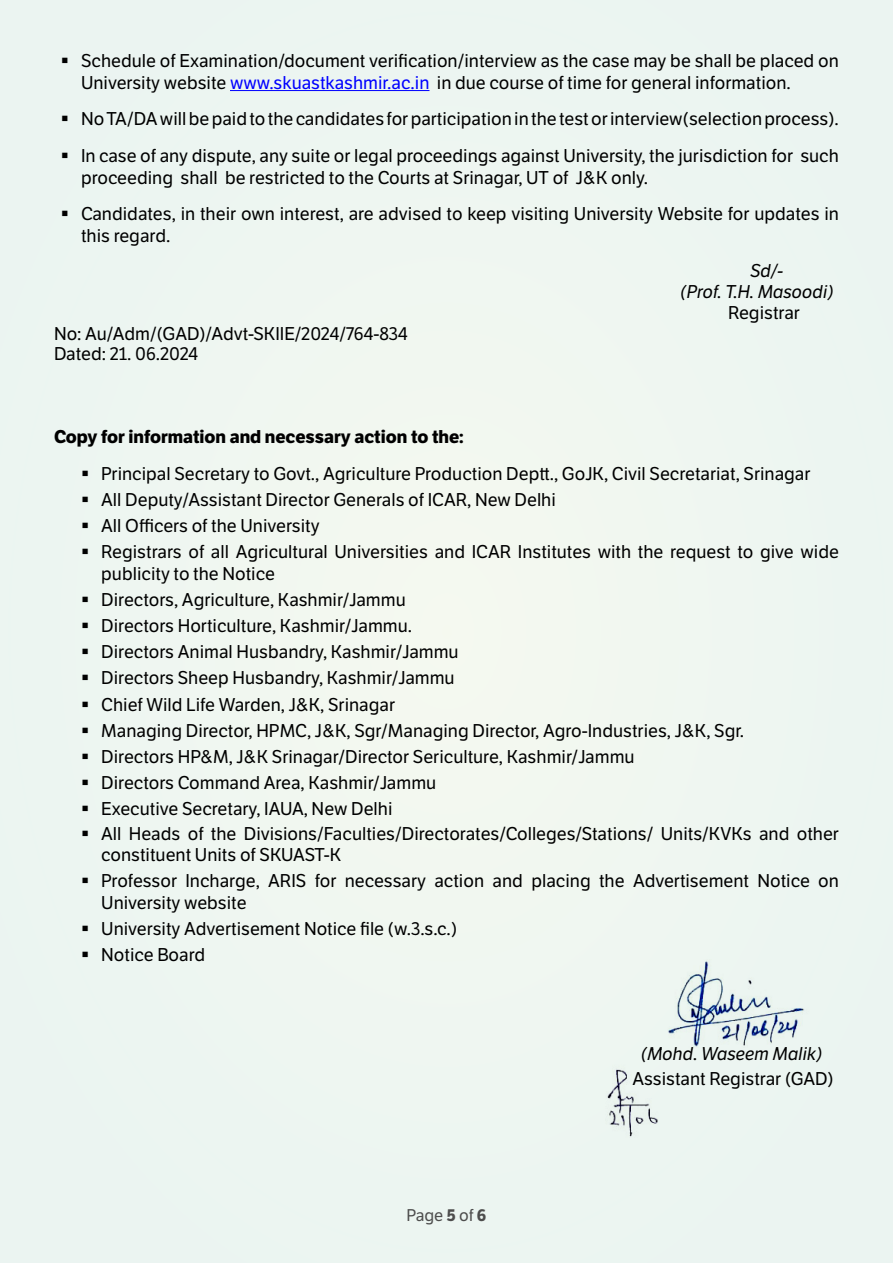
<style>
.page{position:relative;width:893px;height:1263px;background:#edf6f1}
.page>*{position:absolute;margin:0;border:0;box-sizing:border-box;transform-origin:0 0}
.t1{font:18px/21.6px "LFT Etica";color:#000}
.t2{font:700 18px "LFT Etica";color:#000}
.t3{font:italic 18px "LFT Etica";color:#000}
.No_Spacing{font:16.5px "LFT Etica";color:#4d4d4d}
.s1{color:#00f}
.s2{font-weight:700}
</style>
<div class="page">
<hr style="left:230px;top:90px;width:199px;height:1px;background:#00f">
<img style="left:668px;top:961px;width:136px;height:86px">
<img style="left:607px;top:1069px;width:51px;height:68px">
<p class="t1" style="left:81px;top:50px;width:759px;text-indent:-20px">▪ Schedule of Examination/document verification/interview as the case may be shall be placed on<br>University website <span class="s1">www.skuastkashmir.ac.in</span> in due course of time for general information.</p>
<p class="t1" style="left:61px;top:109px;width:780px">▪ No TA/DA will be paid to the candidates for participation in the test or interview(selection process).</p>
<p class="t1" style="left:81px;top:145px;width:759px;text-indent:-20px">▪ In case of any dispute, any suite or legal proceedings against University, the jurisdiction for such proceeding shall be restricted to the Courts at Srinagar, UT of J&amp;K only.</p>
<p class="t1" style="left:81px;top:203px;width:759px;text-indent:-20px">▪ Candidates, in their own interest, are advised to keep visiting University Website for updates in this regard.</p>
<p class="t3" style="left:750px;top:260px;width:35px">Sd/-</p>
<p class="t3" style="left:681px;top:281px;width:154px">(Prof. T.H. Masoodi)</p>
<p class="t1" style="left:728px;top:302px;width:73px">Registrar</p>
<p class="t1" style="left:54px;top:323px;width:355px">No: Au/Adm/(GAD)/Advt-SKIIE/2024/764-834</p>
<p class="t1" style="left:54px;top:343px;width:146px">Dated: 21. 06.2024</p>
<p class="t2" style="left:54px;top:426px;width:411px">Copy for information and necessary action to the:</p>
<p class="t1" style="left:81px;top:463px;width:731px">▪ Principal Secretary to Govt., Agriculture Production Deptt., GoJK, Civil Secretariat, Srinagar</p>
<p class="t1" style="left:81px;top:489px;width:476px">▪ All Deputy/Assistant Director Generals of ICAR, New Delhi</p>
<p class="t1" style="left:81px;top:515px;width:240px">▪ All Officers of the University</p>
<p class="t1" style="left:101px;top:542px;width:739px;text-indent:-20px">▪ Registrars of all Agricultural Universities and ICAR Institutes with the request to give wide publicity to the Notice</p>
<p class="t1" style="left:81px;top:589px;width:326px">▪ Directors, Agriculture, Kashmir/Jammu</p>
<p class="t1" style="left:81px;top:615px;width:333px">▪ Directors Horticulture, Kashmir/Jammu.</p>
<p class="t1" style="left:81px;top:641px;width:379px">▪ Directors Animal Husbandry, Kashmir/Jammu</p>
<p class="t1" style="left:81px;top:668px;width:375px">▪ Directors Sheep Husbandry, Kashmir/Jammu</p>
<p class="t1" style="left:81px;top:694px;width:316px">▪ Chief Wild Life Warden, J&amp;K, Srinagar</p>
<p class="t1" style="left:81px;top:720px;width:665px">▪ Managing Director, HPMC, J&amp;K, Sgr/Managing Director, Agro-Industries, J&amp;K, Sgr.</p>
<p class="t1" style="left:81px;top:746px;width:555px">▪ Directors HP&amp;M, J&amp;K Srinagar/Director Sericulture, Kashmir/Jammu</p>
<p class="t1" style="left:81px;top:772px;width:357px">▪ Directors Command Area, Kashmir/Jammu</p>
<p class="t1" style="left:81px;top:798px;width:313px">▪ Executive Secretary, IAUA, New Delhi</p>
<p class="t1" style="left:101px;top:824px;width:739px;line-height:20.7px;text-indent:-20px">▪ All Heads of the Divisions/Faculties/Directorates/Colleges/Stations/ Units/KVKs and other constituent Units of SKUAST-K</p>
<p class="t1" style="left:101px;top:870px;width:739px;text-indent:-20px">▪ Professor Incharge, ARIS for necessary action and placing the Advertisement Notice on<br>University website</p>
<p class="t1" style="left:81px;top:918px;width:378px">▪ University Advertisement Notice file (w.3.s.c.)</p>
<p class="t1" style="left:81px;top:944px;width:126px">▪ Notice Board</p>
<p class="No_Spacing" style="left:406px;top:1205px;width:82px">Page <span class="s2">5</span> of <span class="s2">6</span></p>
<p class="t3" style="left:641px;top:1043px;width:183px">(Mohd. Waseem Malik)</p>
<p class="t1" style="left:632px;top:1068px;width:203px">Assistant Registrar (GAD)</p>
</div>
